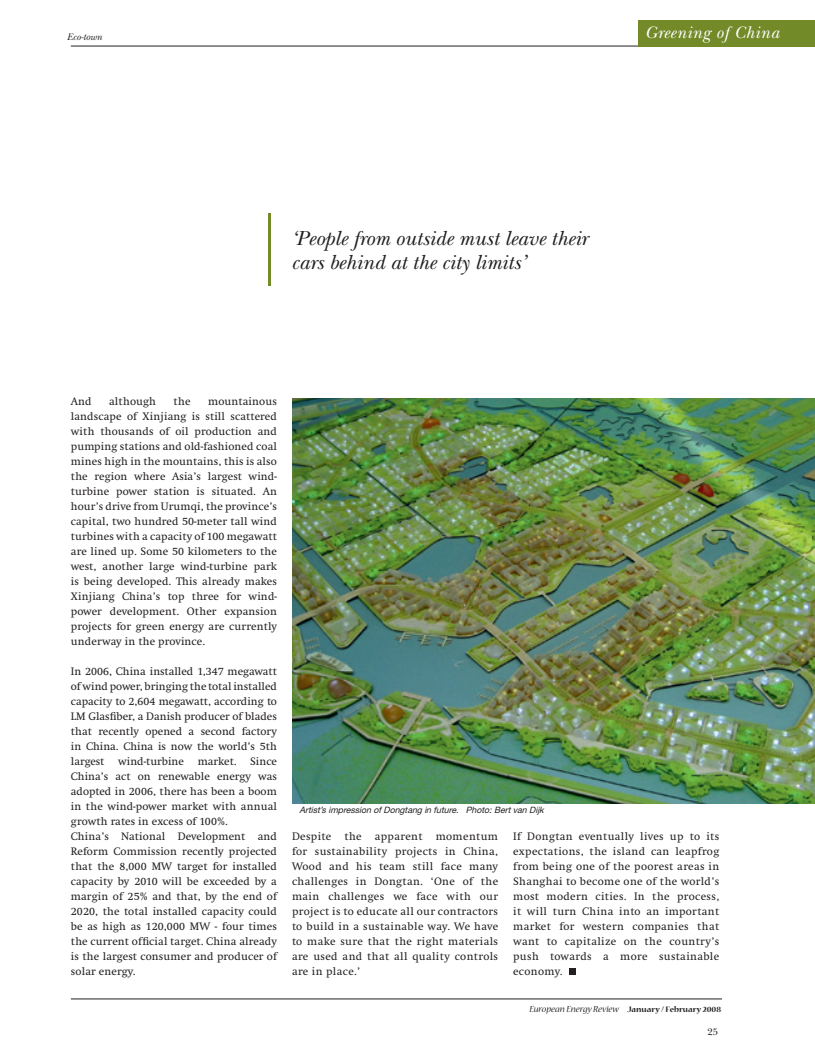
<style>
.page{position:relative;width:815px;height:1063px;background:#fff}
.page>*{position:absolute;margin:0;border:0;box-sizing:border-box;transform-origin:0 0}
.t1{font:italic 21.25px/23.8px "New Baskerville";color:#231f20}
.t2{font:italic 17.5px "New Baskerville";letter-spacing:.03em;color:#fff}
.t3{font:11.25px/15px "Swift";letter-spacing:.01em;color:#231f20;text-align:justify}
.t4{font:italic 10px "Nueva Std";color:#231f20}
.t5{font:italic 10px "New Baskerville";color:#231f20}
.t6{font:10px "New Baskerville";color:#231f20}
.t7{font:italic 8.75px "Helvetica Neue LT Std";color:#231f20}
.s1{font-weight:700;font-style:normal;font-size:8.75px}
</style>
<div class="page">
<hr style="left:71px;top:999px;width:651px;height:1px;background:#231f20">
<hr style="left:71px;top:46px;width:744px;height:1px;background:#231f20">
<div style="left:639px;top:20px;width:176px;height:26px;background:#728a28"></div>
<img style="left:292px;top:398px;width:523px;height:405px">
<div style="left:569px;top:969px;width:7px;height:6px;background:#231f20"></div>
<hr style="left:268px;top:214px;width:3px;height:72px;background:#728a28">
<p class="t5" style="left:67px;top:31px;width:36px">Eco-town</p>
<h2 class="t2" style="left:645px;top:23px;width:136px">Greening of China</h2>
<h1 class="t1" style="left:291px;top:226px;width:298px">‘People from outside must leave their cars behind at the city limits’</h1>
<p class="t3" style="left:71px;top:394px;width:22px">And</p>
<p class="t3" style="left:109px;top:394px;width:48px">although</p>
<p class="t3" style="left:174px;top:394px;width:18px">the</p>
<p class="t3" style="left:71px;top:394px;width:208px;text-indent:137px">mountainous landscape of Xinjiang is still scattered with thousands of oil production and pumping stations and old-fashioned coal mines high in the mountains, this is also the region where Asia’s largest wind&shy;turbine power station is situated. An hour’s drive from Urumqi, the province’s capital, two hundred 50-meter tall wind turbines with a capacity of 100 megawatt are lined up. Some 50 kilometers to the west, another large wind-turbine park is being developed. This already makes Xinjiang China’s top three for wind&shy;power development. Other expansion projects for green energy are currently underway in the province.</p>
<p class="t3" style="left:71px;top:664px;width:208px;text-align:left">In 2006, China installed 1,347 megawatt of wind power, bringing the total installed capacity to 2,604 megawatt, according to LM Glasfiber, a Danish producer of blades that recently opened a second factory in China. China is now the world’s 5th largest wind-turbine market. Since China’s act on renewable energy was adopted in 2006, there has been a boom in the wind-power market with annual growth rates in excess of 100%.<br>China’s National Development and Reform Commission recently projected that the 8,000 MW target for installed capacity by 2010 will be exceeded by a margin of 25% and that, by the end of 2020, the total installed capacity could be as high as 120,000 MW - four times the current official target. China already is the largest consumer and producer of solar energy.</p>
<p class="t7" style="left:299px;top:805px;width:248px">Artist’s impression ofDongtang in future. Photo:Bertvan Dij k</p>
<p class="t3" style="left:292px;top:829px;width:208px">Despite the apparent momentum for sustainability projects in China, Wood and his team still face many challenges in Dongtan. ‘One of the main challenges we face with our project is to educate all our contractors to build in a sustainable way. We have to make sure that the right materials are used and that all quality controls are in place.’</p>
<p class="t3" style="left:513px;top:829px;width:208px">If Dongtan eventually lives up to its expectations, the island can leapfrog from being one of the poorest areas in Shanghai to become one of the world’s most modern cities. In the process, it will turn China into an important market for western companies that want to capitalize on the country’s push towards a more sustainable economy.</p>
<p class="t4" style="left:529px;top:1004px;width:193px">European Energy Review <span class="s1">January / February 2008</span></p>
<p class="t6" style="left:707px;top:1026px;width:12px">25</p>
</div>
